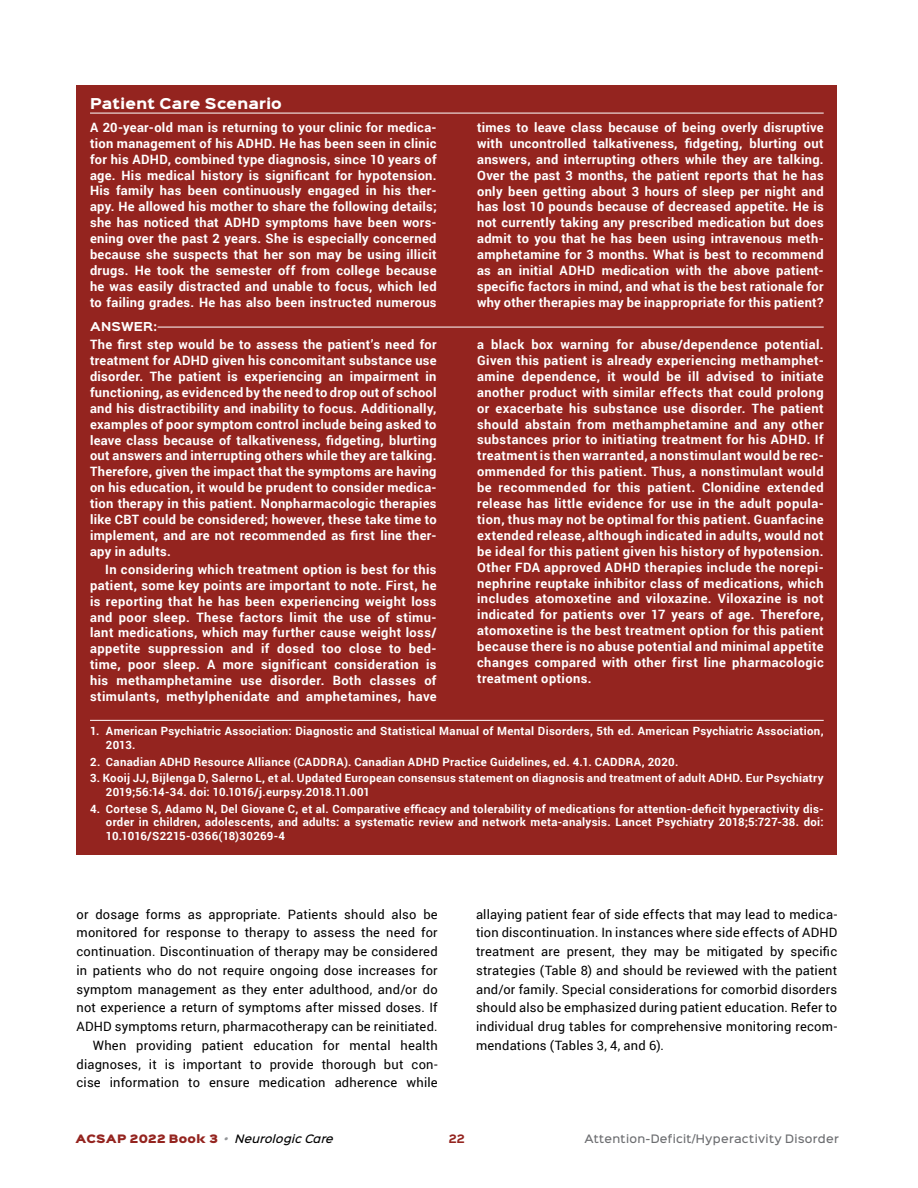
<style>
.page{position:relative;width:918px;height:1188px;background:#fff}
.page>*{position:absolute;margin:0;border:0;box-sizing:border-box;transform-origin:0 0}
.t1{font:900 13.5px "Sinkin Sans 800";letter-spacing:.025em;color:#fff}
.t2{font:700 12.9px/15.9px "Roboto";letter-spacing:.025em;color:#fff;text-align:justify}
.t3{font:12.9px/18.8px "Roboto";letter-spacing:.015em;color:#000;text-align:right}
.t4{font:700 11.4px/13.5px "Roboto";letter-spacing:.03em;color:#fff}
.t5{font:700 11.1px "Sinkin Sans 700";letter-spacing:.02em;color:#fff}
.t6{font:500 10.5px "Sinkin Sans 500";letter-spacing:.025em;color:#6d6e71}
.t7{font:10.5px "Sinkin Sans 900 X Black";letter-spacing:.03em;color:#94241f}
.t8{font:700 10.5px "Sinkin Sans 700";color:#94241f}
.s1{font-family:"Sinkin Sans 500";font-weight:500;font-style:italic;color:#939598}
.s2{font-family:"Sinkin Sans 500";font-weight:500;font-style:italic;color:#000}
</style>
<div class="page">
<div style="left:77px;top:85px;width:760px;height:770px;background:#94241f"></div>
<hr style="left:90px;top:113px;width:734px;height:1px;background:#fff">
<hr style="left:158px;top:327px;width:666px;height:1px;background:#fff">
<hr style="left:90px;top:720px;width:734px;height:1px;background:#fff">
<p class="t1" style="left:90px;top:97px;width:193px">Patient Care Scenario</p>
<p class="t2" style="left:90px;top:119px;width:348px">A 20-year-old man is returning to your clinic for medica&shy;tion management of his ADHD. He has been seen in clinic for his ADHD, combined type diagnosis, since 10 years of age. His medical history is significant for hypotension.<br>His family has been continuously engaged in his ther&shy;apy. He allowed his mother to share the following details; she has noticed that ADHD symptoms have been wors&shy;ening over the past 2 years. She is especially concerned because she suspects that her son may be using illicit drugs. He took the semester off from college because he was easily distracted and unable to focus, which led to failing grades. He has also been instructed numerous</p>
<p class="t2" style="left:477px;top:119px;width:348px">times to leave class because of being overly disruptive with uncontrolled talkativeness, fidgeting, blurting out answers, and interrupting others while they are talking.<br>Over the past 3 months, the patient reports that he has only been getting about 3 hours of sleep per night and has lost 10 pounds because of decreased appetite. He is not currently taking any prescribed medication but does admit to you that he has been using intravenous meth&shy;amphetamine for 3 months. What is best to recommend as an initial ADHD medication with the above patient&shy;specific factors in mind, and what is the best rationale for why other therapies may be inappropriate for this patient?</p>
<p class="t5" style="left:90px;top:321px;width:69px">ANSWER:</p>
<p class="t2" style="left:90px;top:336px;width:348px">The first step would be to assess the patient’s need for treatment for ADHD given his concomitant substance use disorder. The patient is experiencing an impairment in functioning, as evidenced by the need to drop out of school and his distractibility and inability to focus. Additionally, examples of poor symptom control include being asked to leave class because of talkativeness, fidgeting, blurting out answers and interrupting others while they are talking.<br>Therefore, given the impact that the symptoms are having on his education, it would be prudent to consider medica&shy;tion therapy in this patient. Nonpharmacologic therapies like CBT could be considered; however, these take time to implement, and are not recommended as first line ther&shy;apy in adults.</p>
<p class="t2" style="left:90px;top:561px;width:348px;text-indent:15px">In considering which treatment option is best for this patient, some key points are important to note. First, he is reporting that he has been experiencing weight loss and poor sleep. These factors limit the use of stimu&shy;lant medications, which may further cause weight loss/ appetite suppression and if dosed too close to bed&shy;time, poor sleep. A more significant consideration is his methamphetamine use disorder. Both classes of stimulants, methylphenidate and amphetamines, have</p>
<p class="t2" style="left:477px;top:336px;width:348px">a black box warning for abuse/dependence potential.<br>Given this patient is already experiencing methamphet&shy;amine dependence, it would be ill advised to initiate another product with similar effects that could prolong or exacerbate his substance use disorder. The patient should abstain from methamphetamine and any other substances prior to initiating treatment for his ADHD. If treatment is then warranted, a nonstimulant would be rec&shy;ommended for this patient. Thus, a nonstimulant would be recommended for this patient. Clonidine extended release has little evidence for use in the adult popula&shy;tion, thus may not be optimal for this patient. Guanfacine extended release, although indicated in adults, would not be ideal for this patient given his history of hypotension.<br>Other FDA approved ADHD therapies include the norepi&shy;nephrine reuptake inhibitor class of medications, which includes atomoxetine and viloxazine. Viloxazine is not indicated for patients over 17 years of age. Therefore, atomoxetine is the best treatment option for this patient because there is no abuse potential and minimal appetite changes compared with other first line pharmacologic treatment options.</p>
<p class="t4" style="left:106px;top:724px;width:719px;text-indent:-16px">1. American Psychiatric Association: Diagnostic and Statistical Manual of Mental Disorders, 5th ed. American Psychiatric Association,<br>2013.</p>
<p class="t4" style="left:90px;top:754px;width:590px">2. Canadian ADHD Resource Alliance (CADDRA). Canadian ADHD Practice Guidelines, ed. 4.1. CADDRA, 2020.</p>
<p class="t4" style="left:106px;top:771px;width:719px;text-indent:-16px">3. Kooij JJ, Bijlenga D, Salerno L, et al. Updated European consensus statement on diagnosis and treatment of adult ADHD. Eur Psychiatry<br>2019;56:14-34. doi: 10.1016/j.eurpsy.2018.11.001</p>
<p class="t4" style="left:106px;top:801px;width:719px;text-align:justify;text-indent:-16px">4. Cortese S, Adamo N, Del Giovane C, et al. Comparative efficacy and tolerability of medications for attention-deficit hyperactivity dis&shy;order in children, adolescents, and adults: a systematic review and network meta-analysis. Lancet Psychiatry 2018;5:727-38. doi:<br>10.1016/S2215-0366(18)30269-4</p>
<p class="t3" style="left:77px;top:904px;width:363px">or dosage forms as appropriate. Patients should also be monitored for response to therapy to assess the need for continuation. Discontinuation of therapy may be considered in patients who do not require ongoing dose increases for symptom management as they enter adulthood, and/or do not experience a return of symptoms after missed doses. If ADHD symptoms return, pharmacotherapy can be reinitiated.<br>When providing patient education for mental health diagnoses, it is important to provide thorough but con&shy;cise information to ensure medication adherence while</p>
<p class="t3" style="left:476px;top:904px;width:363px;text-align:justify">allaying patient fear of side effects that may lead to medica&shy;tion discontinuation. In instances where side effects of ADHD treatment are present, they may be mitigated by specific strategies (Table 8) and should be reviewed with the patient and/or family. Special considerations for comorbid disorders should also be emphasized during patient education. Refer to individual drug tables for comprehensive monitoring recom&shy;mendations (Tables 3, 4, and 6).</p>
<p class="t7" style="left:76px;top:1133px;width:259px">ACSAP 2022 Book 3 <span class="s1">•</span> <span class="s2">Neurologic Care</span></p>
<p class="t8" style="left:449px;top:1133px;width:18px">22</p>
<p class="t6" style="left:585px;top:1130px;width:256px">Attention-Deficit/Hyperactivity Disorder</p>
</div>
